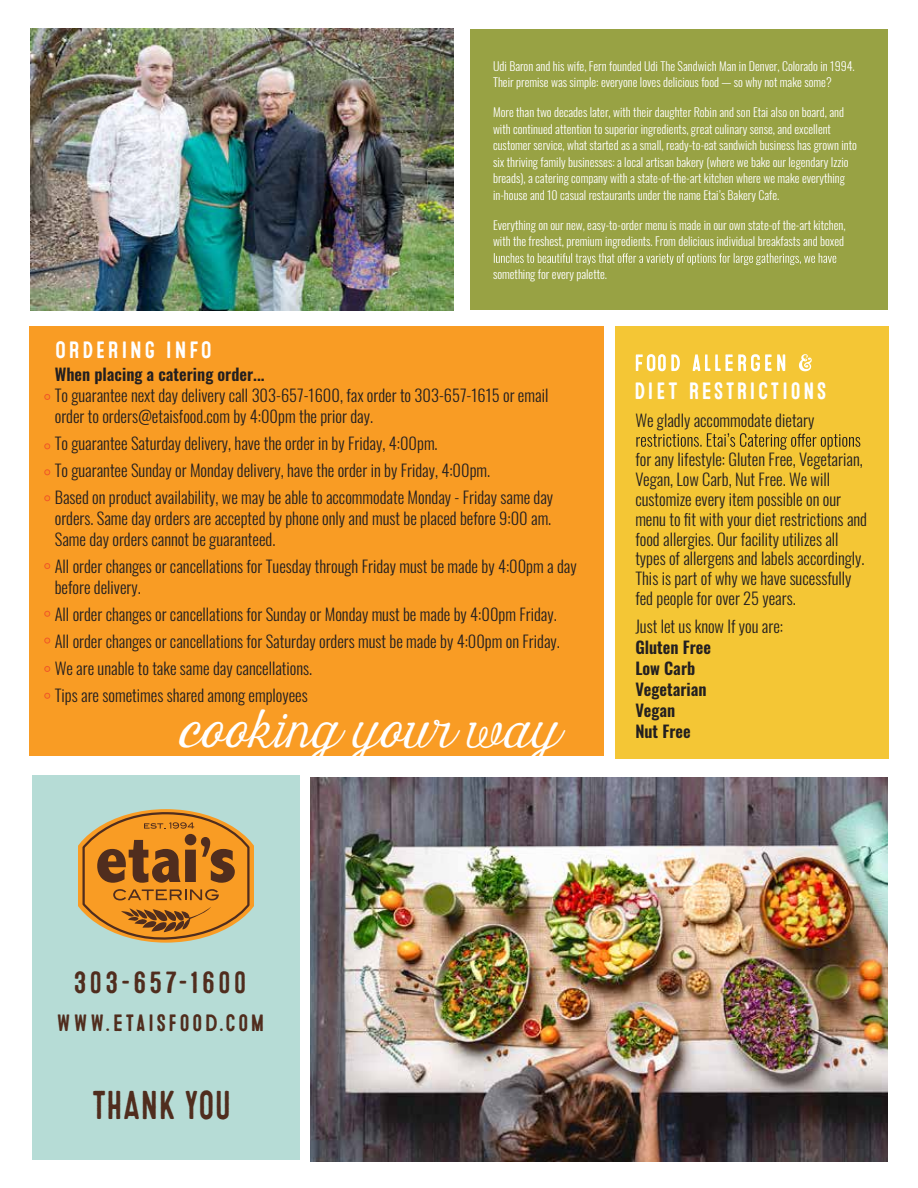
<style>
.page{position:relative;width:918px;height:1188px;background:#fff}
.page>*{position:absolute;margin:0;border:0;box-sizing:border-box;transform-origin:0 0}
.t1{font:47.7px "Harman Script";color:#fff}
.t2{font:40.35px "Microbrew One";color:#502d1e;scale:.85 1}
.t3{font:30.6px "Microbrew One";letter-spacing:.1em;color:#502d1e}
.t4{font:23.7px "Microbrew One";letter-spacing:.1em;color:#fff}
.t5{font:23.7px "Microbrew One";letter-spacing:.095em;color:#502d1e}
.t6{font:300 16.5px/19.8px "Oswald";color:#231f20}
.t7{font:600 16.5px/21px "Oswald";color:#231f20}
.t8{font:300 12px/16.5px "Oswald";color:#fff}
</style>
<div class="page">
<div style="left:32px;top:776px;width:268px;height:384px;background:#b6dcd6"></div>
<svg style="left:78px;top:809px;width:176px;height:134px"></svg>
<div style="left:29px;top:326px;width:575px;height:430px;background:#f99c24"></div>
<div style="left:615px;top:326px;width:273px;height:433px;background:#f4c635"></div>
<div style="left:470px;top:30px;width:417px;height:280px;background:#98a244"></div>
<img style="left:31px;top:29px;width:423px;height:281px">
<svg style="left:494px;top:253px;width:342px;height:12px"></svg>
<svg style="left:636px;top:433px;width:224px;height:17px"></svg>
<svg style="left:636px;top:354px;width:176px;height:17px"></svg>
<svg style="left:44px;top:394px;width:6px;height:6px"></svg>
<svg style="left:44px;top:443px;width:6px;height:6px"></svg>
<svg style="left:44px;top:469px;width:6px;height:6px"></svg>
<svg style="left:44px;top:495px;width:6px;height:6px"></svg>
<svg style="left:44px;top:563px;width:6px;height:6px"></svg>
<svg style="left:44px;top:611px;width:6px;height:6px"></svg>
<svg style="left:44px;top:638px;width:6px;height:5px"></svg>
<svg style="left:44px;top:666px;width:6px;height:6px"></svg>
<svg style="left:44px;top:693px;width:6px;height:6px"></svg>
<img style="left:310px;top:777px;width:577px;height:384px">
<h3 class="t4" style="left:55px;top:336px;width:158px">ORDERING INFO</h3>
<p class="t8" style="left:493px;top:56px;width:363px">Udi Baron and his wife, Fern founded Udi The Sandwich Man in Denver, Colorado in 1994.<br>Their premise was simple: everyone loves delicious food — so why not make some?</p>
<p class="t8" style="left:493px;top:103px;width:365px">More than two decades later, with their daughter Robin and son Etai also on board, and with continued attention to superior ingredients, great culinary sense, and excellent customer service, what started as a small, ready-to-eat sandwich business has grown into six thriving family businesses: a local artisan bakery (where we bake our legendary Izzio breads), a catering company with a state-of-the-art kitchen where we make everything in-house and 10 casual restaurants under the name Etai’s Bakery Cafe.</p>
<p class="t8" style="left:493px;top:215px;width:354px">Everything on our new, easy-to-order menu is made in our own state-of the-art kitchen, with the freshest, premium ingredients. From delicious individual breakfasts and boxed</p>
<p class="t8" style="left:493px;top:265px;width:115px">something for every palette.</p>
<p class="t7" style="left:55px;top:365px;width:211px">When placing a catering order...</p>
<p class="t6" style="left:55px;top:383px;width:495px;line-height:21px">To guarantee next day delivery call 303-657-1600, fax order to 303-657-1615 or email order to orders@etaisfood.com by 4:00pm the prior day.</p>
<p class="t6" style="left:55px;top:428px;width:500px;line-height:27px">To guarantee Saturday delivery, have the order in by Friday, 4:00pm.<br>To guarantee Sunday or Monday delivery, have the order in by Friday, 4:00pm.<br>Based on product availability, we may be able to accommodate Monday - Friday same day</p>
<p class="t6" style="left:55px;top:506px;width:498px;line-height:21px">orders. Same day orders are accepted by phone only and must be placed before 9:00 am.<br>Same day orders cannot be guaranteed.</p>
<p class="t6" style="left:55px;top:554px;width:523px;line-height:21px">All order changes or cancellations for Tuesday through Friday must be made by 4:00pm a day before delivery.</p>
<p class="t6" style="left:55px;top:599px;width:507px;line-height:27px">All order changes or cancellations for Sunday or Monday must be made by 4:00pm Friday.<br>All order changes or cancellations for Saturday orders must be made by 4:00pm on Friday.<br>We are unable to take same day cancellations.<br>Tips are sometimes shared among employees</p>
<h1 class="t1" style="left:178px;top:702px;width:382px">cooking your way</h1>
<h3 class="t4" style="left:634px;top:378px;width:194px">DIET RESTRICTIONS</h3>
<p class="t6" style="left:635px;top:408px;width:181px">We gladly accommodate dietary</p>
<p class="t6" style="left:635px;top:448px;width:233px">for any lifestyle: Gluten Free, Vegetarian, Vegan, Low Carb, Nut Free. We will customize every item possible on our menu to fit with your diet restrictions and food allergies. Our facility utilizes all types of allergens and labels accordingly.<br>This is part of why we have sucessfully fed people for over 25 years.</p>
<p class="t6" style="left:635px;top:614px;width:149px">Just let us know If you are:</p>
<p class="t7" style="left:635px;top:638px;width:77px">Gluten Free<br>Low Carb<br>Vegetarian<br>Vegan<br>Nut Free</p>
<h3 class="t3" style="left:74px;top:965px;width:174px">303-657-1600</h3>
<h3 class="t5" style="left:57px;top:1009px;width:210px">WWW.ETAISFOOD.COM</h3>
<h2 class="t2" style="left:92px;top:1082px;width:165px">THANK YOU</h2>
</div>
